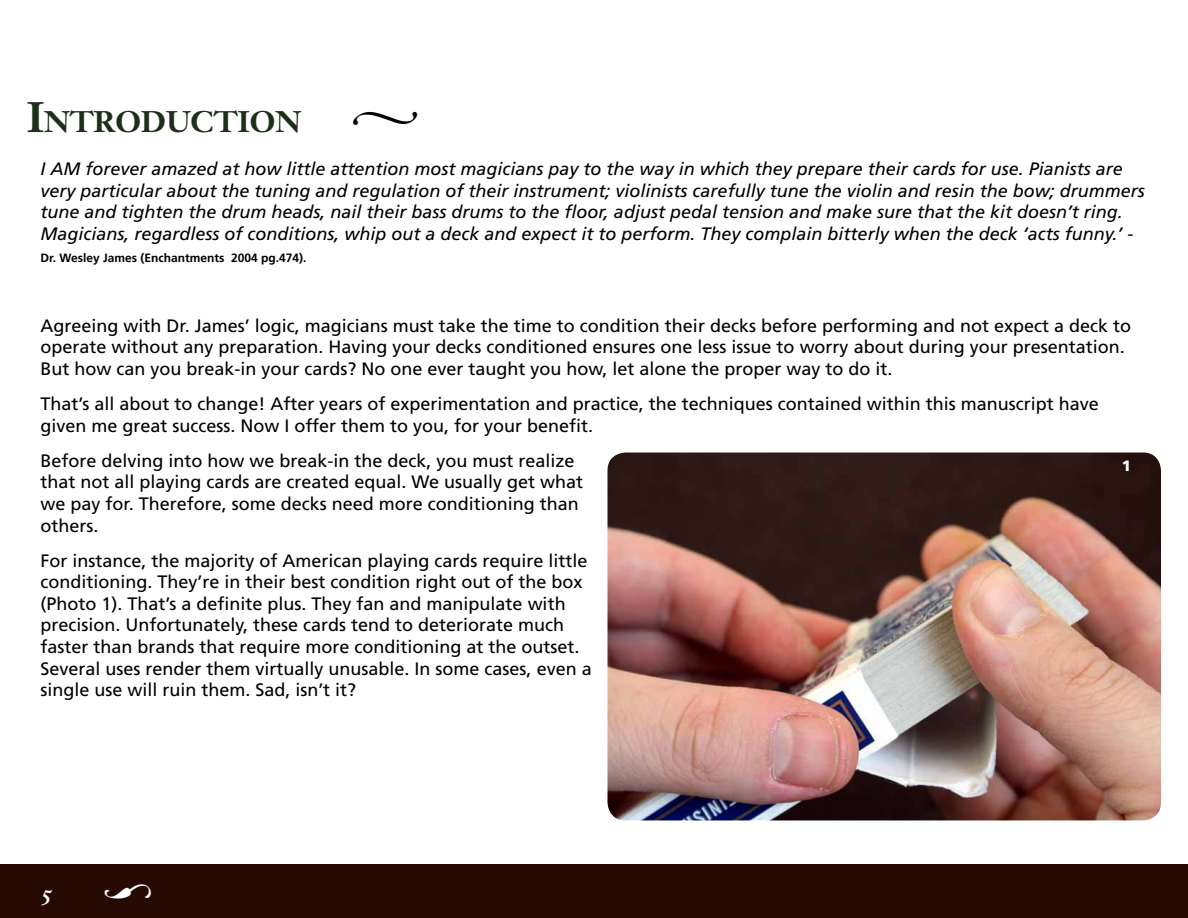
<style>
.page{position:relative;width:1188px;height:918px;background:#fff}
.page>*{position:absolute;margin:0;border:0;box-sizing:border-box;transform-origin:0 0}
.t1{font:29.4px "Janson Text Bold Os F";color:#1c2f19}
.t2{font:21px "Janson Text Bold Italic Os F";color:#fff}
.t3{font:18px/21.6px "Frutiger";color:#000}
.t4{font:italic 18px/21.6px "Frutiger";color:#000}
.t5{font:900 15px "Frutiger";color:#fff}
.t6{font:700 12px "Frutiger";color:#000}
.s1{font-size:42px}
.s2{font-style:normal}
</style>
<div class="page">
<div style="left:0;top:864px;width:1188px;height:54px;background:#270a04"></div>
<img style="left:608px;top:453px;width:553px;height:367px">
<h1 class="t1" style="left:27px;top:103px;width:276px"><span class="s1">I</span>NTRODUCTION</h1>
<p class="t4" style="left:40px;top:158px;width:1106px">I AM forever amazed at how little attention most magicians pay to the way in which they prepare their cards for use. Pianists are very particular about the tuning and regulation of their instrument; violinists carefully tune the violin and resin the bow; drummers tune and tighten the drum heads, nail their bass drums to the floor, adjust pedal tension and make sure that the kit doesn’t ring.<br>Magicians, regardless of conditions, whip out a deck and expect it to perform. They complain bitterly when the deck ‘acts funny.’ <span class="s2">-</span></p>
<p class="t6" style="left:40px;top:250px;width:268px">Dr. Wesley James (Enchantments 2004 pg.474).</p>
<p class="t3" style="left:40px;top:315px;width:1092px">Agreeing with Dr. James’ logic, magicians must take the time to condition their decks before performing and not expect a deck to operate without any preparation. Having your decks conditioned ensures one less issue to worry about during your presentation.<br>But how can you break-in your cards? No one ever taught you how, let alone the proper way to do it.</p>
<p class="t3" style="left:40px;top:393px;width:1060px">That’s all about to change! After years of experimentation and practice, the techniques contained within this manuscript have given me great success. Now I offer them to you, for your benefit.</p>
<p class="t3" style="left:40px;top:450px;width:544px">Before delving into how we break-in the deck, you must realize that not all playing cards are created equal. We usually get what we pay for. Therefore, some decks need more conditioning than others.</p>
<p class="t3" style="left:40px;top:550px;width:553px">For instance, the majority of American playing cards require little conditioning. They’re in their best condition right out of the box (Photo 1). That’s a definite plus. They fan and manipulate with precision. Unfortunately, these cards tend to deteriorate much faster than brands that require more conditioning at the outset.<br>Several uses render them virtually unusable. In some cases, even a single use will ruin them. Sad, isn’t it?</p>
<p class="t5" style="left:1122px;top:456px;width:11px">1</p>
<p class="t2" style="left:41px;top:879px;width:13px">5</p>
</div>
